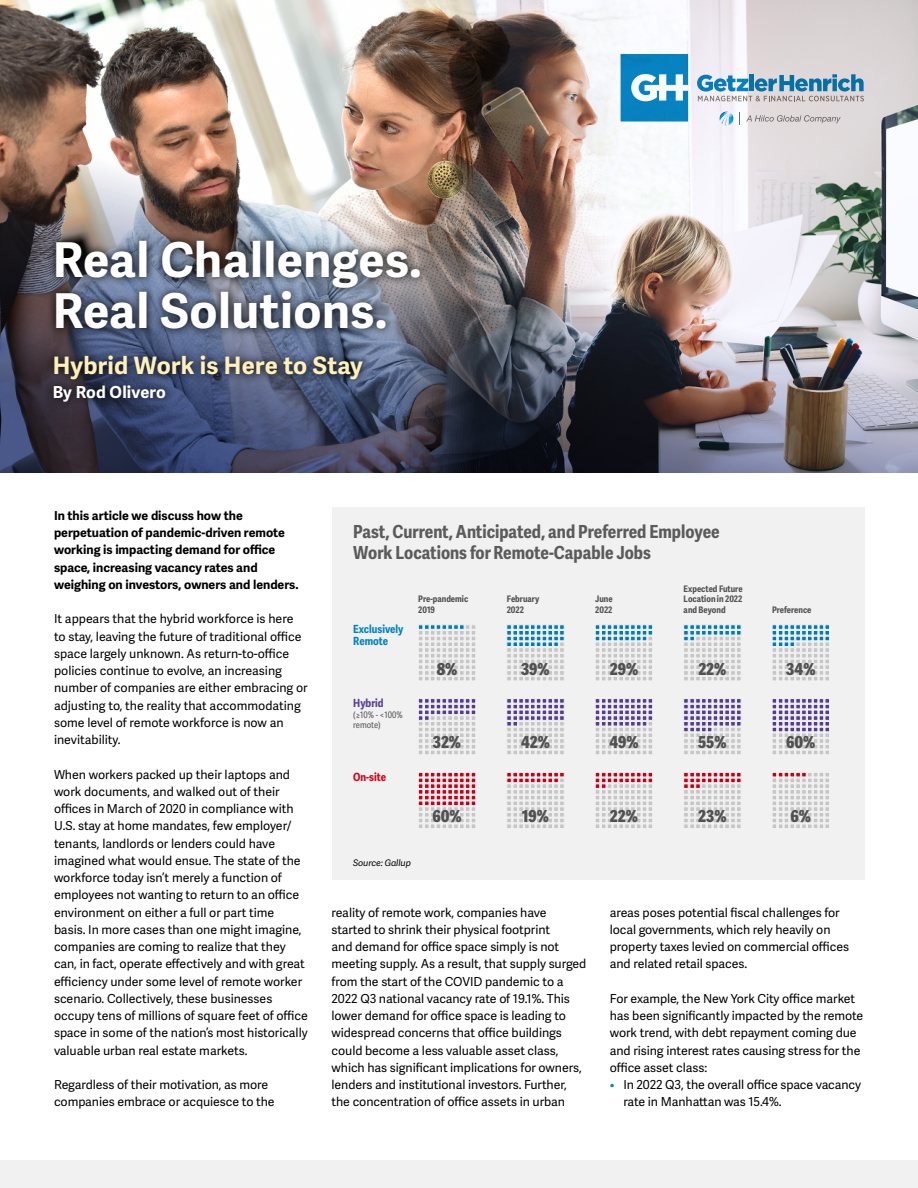
<style>
.page{position:relative;width:918px;height:1188px;background:#fff}
.page>*{position:absolute;margin:0;border:0;box-sizing:border-box;transform-origin:0 0}
.t1{font:700 48px/51px "Adelle Sans";letter-spacing:.01em;color:#fff}
.t2{font:700 24px "Adelle Sans";letter-spacing:.01em;color:#ffefb8}
.t3{font:700 18px/21px "Adelle Sans Cnd";color:#5b5b5b}
.t4{font:800 16.5px "Adelle Sans Cnd";color:#515151}
.t5{font:700 16.5px "Adelle Sans";letter-spacing:.01em;color:#fff}
.t6{font:12.3px/17.2px "Adelle Sans";letter-spacing:-.005em;color:#000}
.t7{font:700 12.3px/17.2px "Adelle Sans";color:#000}
.t8{font:700 11.25px/12px "Adelle Sans Cnd";color:#0085c2}
.t9{font:700 11.25px "Adelle Sans Cnd";color:#d3001b}
.t10{font:700 11.25px "Adelle Sans Cnd";color:#5a4099}
.t11{font:700 9px/10.5px "Adelle Sans Cnd";color:#515151}
.t12{font:9px/10.5px "Adelle Sans Cnd";color:#5b5b5b}
.t13{font:italic 9px "Adelle Sans";letter-spacing:-.01em;color:#000}
.s1{color:#0885c2}
</style>
<div class="page">
<div style="left:0;top:1161px;width:918px;height:27px;background:#f1f1f1"></div>
<img style="left:0;top:0;width:342px;height:472px">
<img style="left:342px;top:0;width:576px;height:472px">
<svg style="left:44px;top:232px;width:385px;height:178px;background:#52596e"></svg>
<div style="left:332px;top:508px;width:532px;height:372px;background:#f1f1f1"></div>
<svg style="left:418px;top:624px;width:58px;height:57px"></svg>
<svg style="left:418px;top:699px;width:58px;height:55px"></svg>
<svg style="left:418px;top:772px;width:58px;height:56px"></svg>
<svg style="left:506px;top:699px;width:59px;height:55px"></svg>
<svg style="left:506px;top:772px;width:59px;height:56px"></svg>
<svg style="left:595px;top:624px;width:58px;height:57px"></svg>
<svg style="left:595px;top:699px;width:58px;height:55px"></svg>
<svg style="left:683px;top:624px;width:58px;height:57px"></svg>
<svg style="left:683px;top:699px;width:58px;height:55px"></svg>
<svg style="left:683px;top:772px;width:58px;height:56px"></svg>
<svg style="left:772px;top:624px;width:57px;height:57px"></svg>
<svg style="left:772px;top:699px;width:57px;height:55px"></svg>
<svg style="left:772px;top:772px;width:57px;height:56px"></svg>
<svg style="left:506px;top:624px;width:59px;height:57px"></svg>
<svg style="left:595px;top:772px;width:58px;height:56px"></svg>
<h1 class="t1" style="left:53px;top:236px;width:370px">Real Challenges.<br>Real Solutions.</h1>
<h2 class="t2" style="left:53px;top:351px;width:312px">Hybrid Work is Here to Stay</h2>
<h3 class="t5" style="left:53px;top:382px;width:115px">By Rod Olivero</h3>
<p class="t7" style="left:54px;top:507px;width:246px">In this article we discuss how the perpetuation of pandemic-driven remote working is impacting demand for office space, increasing vacancy rates and weighing on investors, owners and lenders.</p>
<p class="t6" style="left:54px;top:611px;width:255px">It appears that the hybrid workforce is here to stay, leaving the future of traditional office space largely unknown. As return-to-office policies continue to evolve, an increasing number of companies are either embracing or adjusting to, the reality that accommodating some level of remote workforce is now an inevitability.</p>
<p class="t6" style="left:54px;top:766px;width:255px">When workers packed up their laptops and work documents, and walked out of their offices in March of 2020 in compliance with U.S. stay at home mandates, few employer/ tenants, landlords or lenders could have imagined what would ensue. The state of the workforce today isn’t merely a function of employees not wanting to return to an office environment on either a full or part time basis. In more cases than one might imagine, companies are coming to realize that they can, in fact, operate effectively and with great efficiency under some level of remote worker scenario. Collectively, these businesses occupy tens of millions of square feet of office space in some of the nation’s most historically valuable urban real estate markets.</p>
<p class="t6" style="left:54px;top:1076px;width:222px">Regardless of their motivation, as more companies embrace or acquiesce to the</p>
<h3 class="t3" style="left:353px;top:522px;width:368px">Past, Current, Anticipated, and Preferred Employee<br>Work Locations for Remote-Capable Jobs</h3>
<p class="t8" style="left:353px;top:623px;width:52px">Exclusively<br>Remote</p>
<p class="t10" style="left:353px;top:697px;width:32px">Hybrid</p>
<p class="t12" style="left:353px;top:710px;width:51px">(≥10% - &lt;100% remote)</p>
<p class="t9" style="left:353px;top:770px;width:34px">On-site</p>
<p class="t11" style="left:418px;top:594px;width:51px">Pre-pandemic<br>2019</p>
<p class="t11" style="left:507px;top:594px;width:34px">February<br>2022</p>
<p class="t11" style="left:595px;top:594px;width:19px">June<br>2022</p>
<p class="t11" style="left:684px;top:584px;width:60px;text-align:justify">Expected Future Location in 2022 and Beyond</p>
<h3 class="t4" style="left:437px;top:659px;width:22px">8%</h3>
<h3 class="t4" style="left:521px;top:659px;width:30px">39%</h3>
<h3 class="t4" style="left:610px;top:659px;width:30px">29%</h3>
<h3 class="t4" style="left:698px;top:659px;width:30px">22%</h3>
<h3 class="t4" style="left:433px;top:732px;width:30px">32%</h3>
<h3 class="t4" style="left:521px;top:732px;width:31px">42%</h3>
<h3 class="t4" style="left:609px;top:732px;width:31px">49%</h3>
<h3 class="t4" style="left:698px;top:732px;width:30px">55%</h3>
<h3 class="t4" style="left:432px;top:805px;width:31px">60%</h3>
<h3 class="t4" style="left:522px;top:805px;width:29px">19%</h3>
<h3 class="t4" style="left:610px;top:805px;width:30px">22%</h3>
<h3 class="t4" style="left:698px;top:805px;width:30px">23%</h3>
<p class="t13" style="left:353px;top:858px;width:59px">Source: Gallup</p>
<p class="t11" style="left:772px;top:605px;width:41px">Preference</p>
<h3 class="t4" style="left:786px;top:659px;width:31px">34%</h3>
<h3 class="t4" style="left:786px;top:732px;width:31px">60%</h3>
<h3 class="t4" style="left:791px;top:805px;width:22px">6%</h3>
<p class="t6" style="left:332px;top:904px;width:256px">reality of remote work, companies have started to shrink their physical footprint<br>and demand for office space simply is not meeting supply. As a result, that supply surged from the start of the COVID pandemic to a 2022 Q3 national vacancy rate of 19.1%. This lower demand for office space is leading to widespread concerns that office buildings could become a less valuable asset class, which has significant implications for owners, lenders and institutional investors. Further, the concentration of office assets in urban</p>
<p class="t6" style="left:610px;top:904px;width:241px">areas poses potential fiscal challenges for local governments, which rely heavily on property taxes levied on commercial offices and related retail spaces.</p>
<p class="t6" style="left:610px;top:990px;width:255px">For example, the New York City office market has been significantly impacted by the remote work trend, with debt repayment coming due and rising interest rates causing stress for the office asset class:</p>
<p class="t6" style="left:623px;top:1076px;width:239px;text-indent:-14px"><span class="s1">•</span> In 2022 Q3, the overall office space vacancy rate in Manhattan was 15.4%.</p>
</div>
